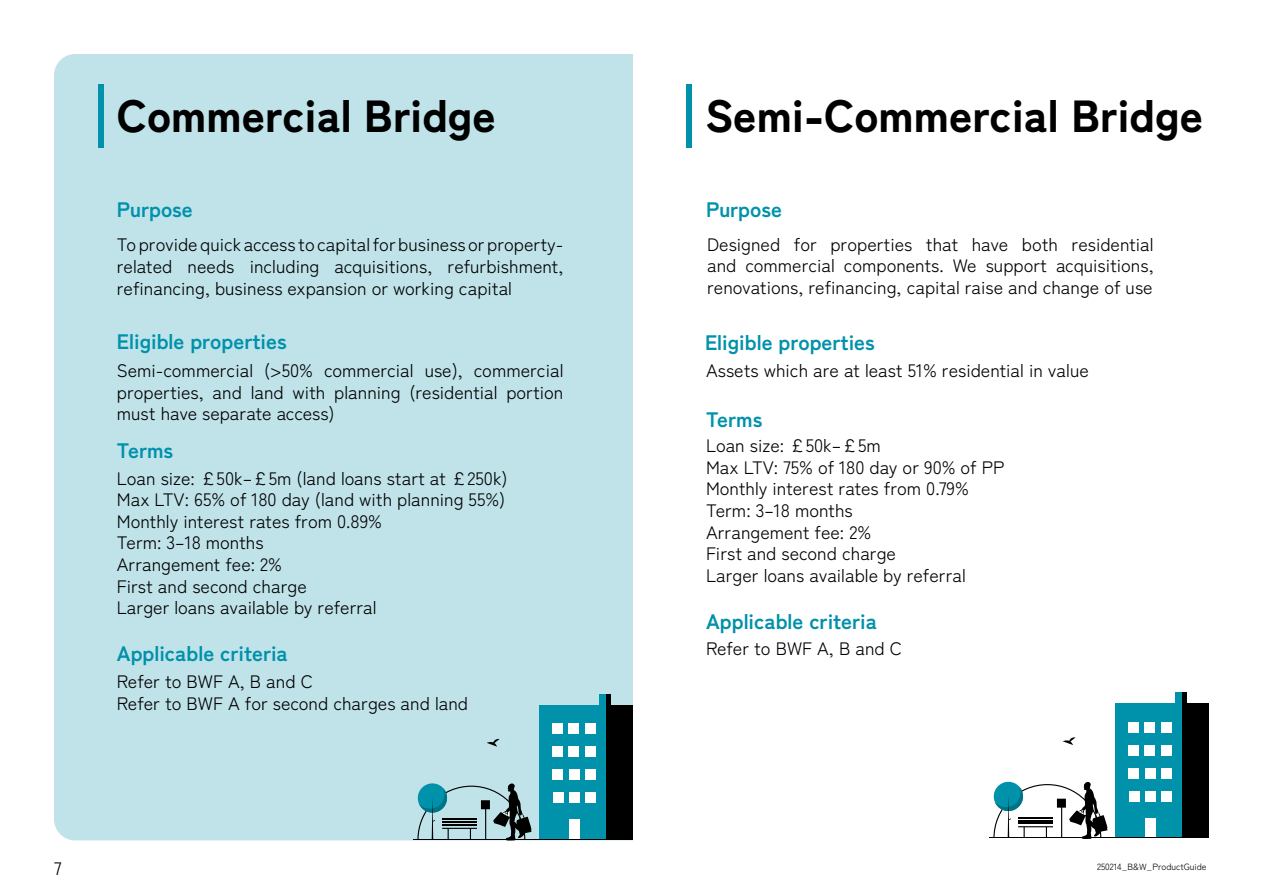
<style>
.page{position:relative;width:1263px;height:893px;background:#fff}
.page>*{position:absolute;margin:0;border:0;box-sizing:border-box;transform-origin:0 0}
.t1{font:900 45px "Zen Kaku Gothic New";color:#000}
.t2{font:700 21px "Zen Kaku Gothic New";color:#0091ab}
.t3{font:700 21px "Zen Kaku Gothic New";color:#0191aa}
.t4{font:18px/21.6px "Zen Kaku Gothic New";color:#000;text-align:justify}
.t5{font:9px "Zen Kaku Gothic New";color:#000101}
</style>
<div class="page">
<div style="left:54px;top:54px;width:579px;height:786px;background:#c0e3ea"></div>
<div style="left:99px;top:84px;width:5px;height:64px;background:#0191aa"></div>
<div style="left:686px;top:84px;width:5px;height:64px;background:#0191aa"></div>
<div style="left:599px;top:694px;width:8px;height:12px;background:#0091ab"></div>
<div style="left:539px;top:705px;width:67px;height:135px;background:#0091ab"></div>
<div style="left:606px;top:705px;width:27px;height:135px;background:#000"></div>
<div style="left:552px;top:724px;width:10px;height:10px;background:#fff"></div>
<div style="left:569px;top:724px;width:10px;height:10px;background:#fff"></div>
<div style="left:585px;top:724px;width:10px;height:10px;background:#fff"></div>
<div style="left:553px;top:747px;width:10px;height:10px;background:#fff"></div>
<div style="left:569px;top:747px;width:10px;height:10px;background:#fff"></div>
<div style="left:585px;top:747px;width:10px;height:10px;background:#fff"></div>
<div style="left:553px;top:770px;width:10px;height:10px;background:#fff"></div>
<div style="left:569px;top:770px;width:10px;height:10px;background:#fff"></div>
<div style="left:585px;top:770px;width:11px;height:10px;background:#fff"></div>
<div style="left:553px;top:793px;width:10px;height:10px;background:#fff"></div>
<div style="left:569px;top:793px;width:11px;height:10px;background:#fff"></div>
<div style="left:569px;top:820px;width:11px;height:19px;background:#fff"></div>
<div style="left:586px;top:793px;width:10px;height:10px;background:#fff"></div>
<hr style="left:606px;top:694px;width:4px;height:11px;background:#000">
<hr style="left:413px;top:839px;width:220px;height:1px;background:#000">
<svg style="left:487px;top:738px;width:13px;height:9px"></svg>
<svg style="left:417px;top:783px;width:114px;height:58px;background:#83a8af"></svg>
<div style="left:1175px;top:692px;width:7px;height:12px;background:#0091ab"></div>
<div style="left:1115px;top:703px;width:67px;height:135px;background:#0091ab"></div>
<div style="left:1182px;top:703px;width:27px;height:135px;background:#000"></div>
<div style="left:1128px;top:722px;width:10px;height:10px;background:#fff"></div>
<div style="left:1144px;top:722px;width:11px;height:10px;background:#fff"></div>
<div style="left:1161px;top:722px;width:10px;height:10px;background:#fff"></div>
<div style="left:1128px;top:745px;width:11px;height:10px;background:#fff"></div>
<div style="left:1145px;top:745px;width:10px;height:10px;background:#fff"></div>
<div style="left:1161px;top:745px;width:10px;height:10px;background:#fff"></div>
<div style="left:1129px;top:768px;width:10px;height:10px;background:#fff"></div>
<div style="left:1145px;top:768px;width:10px;height:10px;background:#fff"></div>
<div style="left:1161px;top:768px;width:10px;height:10px;background:#fff"></div>
<div style="left:1129px;top:791px;width:10px;height:10px;background:#fff"></div>
<div style="left:1145px;top:791px;width:10px;height:10px;background:#fff"></div>
<div style="left:1145px;top:818px;width:10px;height:19px;background:#fff"></div>
<div style="left:1162px;top:791px;width:10px;height:10px;background:#fff"></div>
<hr style="left:1182px;top:692px;width:4px;height:12px;background:#000">
<hr style="left:989px;top:838px;width:220px;height:1px;background:#000">
<svg style="left:1063px;top:737px;width:12px;height:8px"></svg>
<svg style="left:993px;top:782px;width:114px;height:57px"></svg>
<h1 class="t1" style="left:117px;top:87px;width:381px">Commercial Bridge</h1>
<h1 class="t1" style="left:705px;top:87px;width:500px">Semi-Commercial Bridge</h1>
<p class="t2" style="left:117px;top:196px;width:78px">Purpose</p>
<p class="t4" style="left:117px;top:234px;width:448px">To provide quick access to capital for business or property&shy;related needs including acquisitions, refurbishment, refinancing, business expansion or working capital</p>
<p class="t2" style="left:117px;top:328px;width:171px">Eligible properties</p>
<p class="t4" style="left:117px;top:359px;width:448px">Semi-commercial (&gt;50% commercial use), commercial properties, and land with planning (residential portion must have separate access)</p>
<p class="t2" style="left:117px;top:437px;width:58px">Terms</p>
<p class="t4" style="left:117px;top:467px;width:392px;text-align:left">Loan size: £50k–£5m (land loans start at £250k)<br>Max LTV: 65% of 180 day (land with planning 55%)<br>Monthly interest rates from 0.89%<br>Term: 3–18 months<br>Arrangement fee: 2%<br>First and second charge<br>Larger loans available by referral</p>
<p class="t3" style="left:117px;top:640px;width:172px">Applicable criteria</p>
<p class="t4" style="left:117px;top:671px;width:353px">Refer to BWF A, B and C<br>Refer to BWF A for second charges and land</p>
<p class="t2" style="left:706px;top:196px;width:78px">Purpose</p>
<p class="t4" style="left:707px;top:233px;width:448px">Designed for properties that have both residential and commercial components. We support acquisitions, renovations, refinancing, capital raise and change of use</p>
<p class="t2" style="left:705px;top:329px;width:171px">Eligible properties</p>
<p class="t4" style="left:706px;top:359px;width:384px">Assets which are at least 51% residential in value</p>
<p class="t2" style="left:706px;top:406px;width:58px">Terms</p>
<p class="t4" style="left:706px;top:435px;width:300px;text-align:left">Loan size: £50k–£5m<br>Max LTV: 75% of 180 day or 90% of PP<br>Monthly interest rates from 0.79%<br>Term: 3–18 months<br>Arrangement fee: 2%<br>First and second charge<br>Larger loans available by referral</p>
<p class="t3" style="left:706px;top:608px;width:172px">Applicable criteria</p>
<p class="t4" style="left:706px;top:638px;width:197px">Refer to BWF A, B and C</p>
<p class="t4" style="left:54px;top:858px;width:9px">7</p>
<p class="t5" style="left:1097px;top:861px;width:111px">250214_B&amp;W_ProductGuide</p>
</div>
